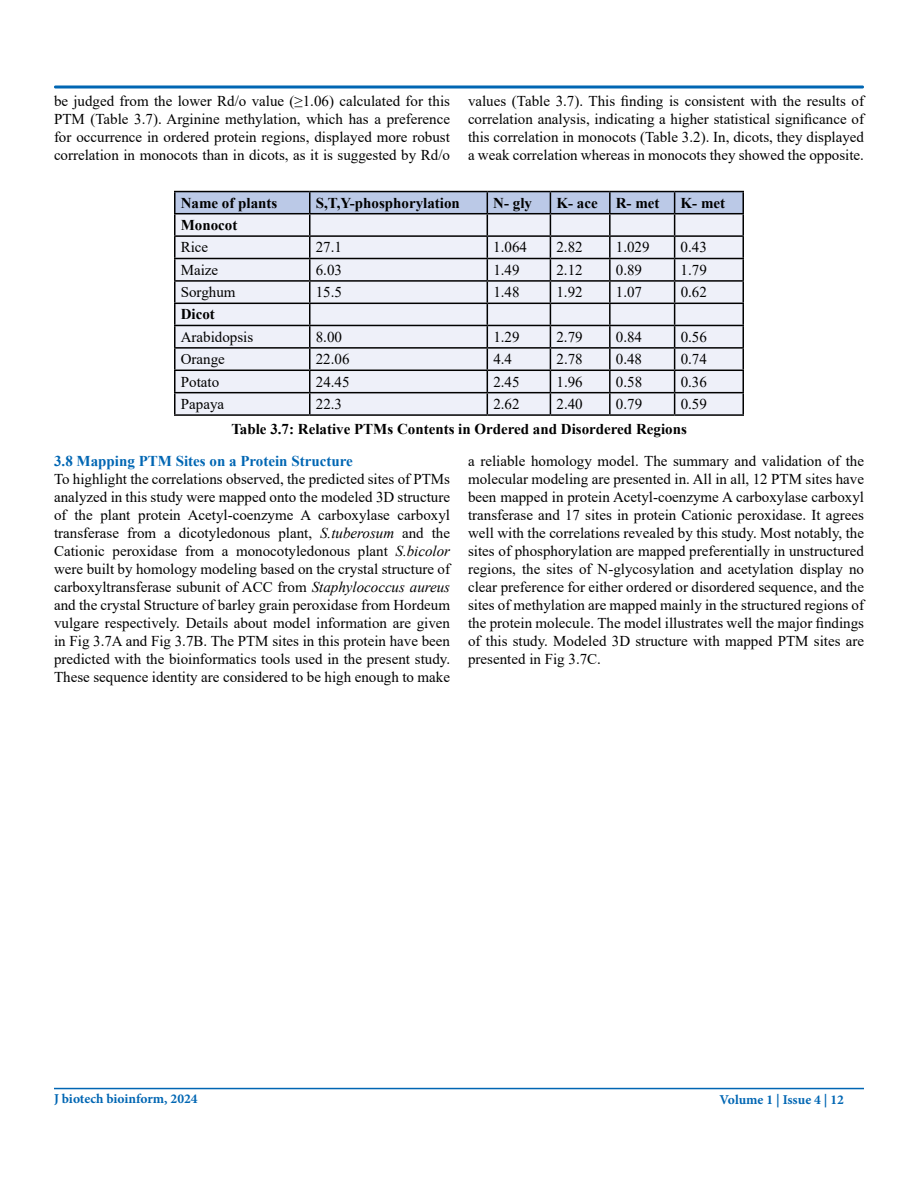
<style>
.page{position:relative;width:918px;height:1188px;background:#fff}
.page>*{position:absolute;margin:0;border:0;box-sizing:border-box;transform-origin:0 0}
.t1{font:15px/18px "Times New Roman";color:#000;text-align:justify}
.t2{font:700 15px "Times New Roman";color:#000}
.t3{font:700 15px "Times New Roman";color:#0066b3}
.t4{font:700 13.5px "Minion Pro";color:#0066b3}
.s1{font-style:italic}
</style>
<div class="page">
<hr style="left:54px;top:1088px;width:810px;height:1px;background:#0066b3">
<div style="left:54px;top:86px;width:810px;height:2px;border:2px solid #0066b3"></div>
<hr style="left:174px;top:191px;width:136px;height:1px;background:#000">
<hr style="left:174px;top:192px;width:2px;height:21px;background:#000">
<hr style="left:310px;top:191px;width:177px;height:1px;background:#000">
<hr style="left:487px;top:191px;width:63px;height:1px;background:#000">
<hr style="left:550px;top:191px;width:60px;height:1px;background:#000">
<hr style="left:610px;top:191px;width:65px;height:1px;background:#000">
<hr style="left:675px;top:191px;width:69px;height:1px;background:#000">
<hr style="left:742px;top:192px;width:2px;height:21px;background:#000">
<hr style="left:174px;top:213px;width:136px;height:1px;background:#000">
<hr style="left:174px;top:214px;width:2px;height:21px;background:#000">
<hr style="left:675px;top:213px;width:69px;height:1px;background:#000">
<hr style="left:742px;top:214px;width:2px;height:21px;background:#000">
<hr style="left:174px;top:235px;width:136px;height:2px;background:#000">
<hr style="left:174px;top:237px;width:2px;height:21px;background:#000">
<hr style="left:675px;top:235px;width:69px;height:2px;background:#000">
<hr style="left:742px;top:237px;width:2px;height:21px;background:#000">
<hr style="left:174px;top:258px;width:136px;height:1px;background:#000">
<hr style="left:174px;top:259px;width:2px;height:21px;background:#000">
<hr style="left:675px;top:258px;width:69px;height:1px;background:#000">
<hr style="left:742px;top:259px;width:2px;height:21px;background:#000">
<hr style="left:174px;top:280px;width:136px;height:2px;background:#000">
<hr style="left:174px;top:282px;width:2px;height:21px;background:#000">
<hr style="left:675px;top:280px;width:69px;height:2px;background:#000">
<hr style="left:742px;top:282px;width:2px;height:21px;background:#000">
<hr style="left:174px;top:303px;width:136px;height:1px;background:#000">
<hr style="left:174px;top:304px;width:2px;height:21px;background:#000">
<hr style="left:675px;top:303px;width:69px;height:1px;background:#000">
<hr style="left:742px;top:304px;width:2px;height:21px;background:#000">
<hr style="left:174px;top:325px;width:136px;height:1px;background:#000">
<hr style="left:174px;top:326px;width:2px;height:21px;background:#000">
<hr style="left:675px;top:325px;width:69px;height:1px;background:#000">
<hr style="left:742px;top:326px;width:2px;height:21px;background:#000">
<hr style="left:174px;top:347px;width:136px;height:2px;background:#000">
<hr style="left:174px;top:349px;width:2px;height:21px;background:#000">
<hr style="left:675px;top:347px;width:69px;height:2px;background:#000">
<hr style="left:742px;top:349px;width:2px;height:21px;background:#000">
<hr style="left:174px;top:370px;width:136px;height:1px;background:#000">
<hr style="left:174px;top:371px;width:2px;height:21px;background:#000">
<hr style="left:675px;top:370px;width:69px;height:1px;background:#000">
<hr style="left:742px;top:371px;width:2px;height:21px;background:#000">
<hr style="left:174px;top:392px;width:136px;height:1px;background:#000">
<hr style="left:174px;top:393px;width:2px;height:21px;background:#000">
<hr style="left:675px;top:392px;width:69px;height:1px;background:#000">
<svg style="left:175px;top:192px;width:568px;height:222px;background:#d7d9e4"></svg>
<hr style="left:742px;top:393px;width:2px;height:21px;background:#000">
<hr style="left:174px;top:414px;width:136px;height:2px;background:#000">
<hr style="left:310px;top:414px;width:177px;height:2px;background:#000">
<hr style="left:487px;top:414px;width:63px;height:2px;background:#000">
<hr style="left:550px;top:414px;width:60px;height:2px;background:#000">
<hr style="left:610px;top:414px;width:65px;height:2px;background:#000">
<hr style="left:675px;top:414px;width:69px;height:2px;background:#000">
<p class="t1" style="left:54px;top:91px;width:398px">be judged from the lower Rd/o value (≥1.06) calculated for this PTM (Table 3.7). Arginine methylation, which has a preference for occurrence in ordered protein regions, displayed more robust correlation in monocots than in dicots, as it is suggested by Rd/o</p>
<p class="t1" style="left:468px;top:91px;width:398px">values (Table 3.7). This finding is consistent with the results of correlation analysis, indicating a higher statistical significance of this correlation in monocots (Table 3.2). In, dicots, they displayed a weak correlation whereas in monocots they showed the opposite.</p>
<p class="t2" style="left:181px;top:192px;width:98px">Name of plants</p>
<p class="t2" style="left:316px;top:192px;width:146px">S,T,Y-phosphorylation</p>
<p class="t2" style="left:493px;top:192px;width:40px">N- gly</p>
<p class="t2" style="left:556px;top:192px;width:105px">K- ace R- met</p>
<p class="t2" style="left:681px;top:192px;width:46px">K- met</p>
<p class="t2" style="left:181px;top:214px;width:58px">Monocot</p>
<p class="t1" style="left:181px;top:238px;width:29px">Rice</p>
<p class="t1" style="left:316px;top:238px;width:28px">27.1</p>
<p class="t1" style="left:493px;top:238px;width:35px">1.064</p>
<p class="t1" style="left:556px;top:238px;width:28px">2.82</p>
<p class="t1" style="left:616px;top:238px;width:35px">1.029</p>
<p class="t1" style="left:681px;top:238px;width:28px">0.43</p>
<p class="t1" style="left:181px;top:260px;width:39px">Maize</p>
<p class="t1" style="left:316px;top:260px;width:28px">6.03</p>
<p class="t1" style="left:493px;top:260px;width:28px">1.49</p>
<p class="t1" style="left:556px;top:260px;width:28px">2.12</p>
<p class="t1" style="left:616px;top:260px;width:28px">0.89</p>
<p class="t1" style="left:681px;top:260px;width:28px">1.79</p>
<p class="t1" style="left:181px;top:283px;width:56px">Sorghum</p>
<p class="t1" style="left:316px;top:283px;width:28px">15.5</p>
<p class="t1" style="left:493px;top:283px;width:28px">1.48</p>
<p class="t1" style="left:556px;top:283px;width:28px">1.92</p>
<p class="t1" style="left:616px;top:283px;width:28px">1.07</p>
<p class="t1" style="left:681px;top:283px;width:28px">0.62</p>
<p class="t2" style="left:181px;top:304px;width:36px">Dicot</p>
<p class="t1" style="left:181px;top:327px;width:74px">Arabidopsis</p>
<p class="t1" style="left:316px;top:327px;width:28px">8.00</p>
<p class="t1" style="left:493px;top:327px;width:28px">1.29</p>
<p class="t1" style="left:556px;top:327px;width:28px">2.79</p>
<p class="t1" style="left:616px;top:327px;width:28px">0.84</p>
<p class="t1" style="left:681px;top:327px;width:28px">0.56</p>
<p class="t1" style="left:181px;top:350px;width:46px">Orange</p>
<p class="t1" style="left:316px;top:350px;width:35px">22.06</p>
<p class="t1" style="left:493px;top:350px;width:20px">4.4</p>
<p class="t1" style="left:557px;top:350px;width:28px">2.78</p>
<p class="t1" style="left:616px;top:350px;width:28px">0.48</p>
<p class="t1" style="left:681px;top:350px;width:28px">0.74</p>
<p class="t1" style="left:181px;top:372px;width:40px">Potato</p>
<p class="t1" style="left:316px;top:372px;width:35px">24.45</p>
<p class="t1" style="left:493px;top:372px;width:28px">2.45</p>
<p class="t1" style="left:557px;top:372px;width:28px">1.96</p>
<p class="t1" style="left:616px;top:372px;width:28px">0.58</p>
<p class="t1" style="left:681px;top:372px;width:28px">0.36</p>
<p class="t1" style="left:181px;top:395px;width:45px">Papaya</p>
<p class="t1" style="left:316px;top:395px;width:28px">22.3</p>
<p class="t1" style="left:493px;top:395px;width:28px">2.62</p>
<p class="t1" style="left:557px;top:395px;width:28px">2.40</p>
<p class="t1" style="left:616px;top:395px;width:28px">0.79</p>
<p class="t1" style="left:681px;top:395px;width:28px">0.59</p>
<p class="t2" style="left:231px;top:418px;width:457px">Table 3.7: Relative PTMs Contents in Ordered and Disordered Regions</p>
<p class="t3" style="left:54px;top:450px;width:300px">3.8 Mapping PTM Sites on a Protein Structure</p>
<p class="t1" style="left:54px;top:469px;width:398px">To highlight the correlations observed, the predicted sites of PTMs analyzed in this study were mapped onto the modeled 3D structure of the plant protein Acetyl-coenzyme A carboxylase carboxyl transferase from a dicotyledonous plant, <span class="s1">S.tuberosum</span> and the Cationic peroxidase from a monocotyledonous plant <span class="s1">S.bicolor </span>were built by homology modeling based on the crystal structure of carboxyltransferase subunit of ACC from <span class="s1">Staphylococcus aureus </span>and the crystal Structure of barley grain peroxidase from Hordeum vulgare respectively. Details about model information are given in Fig 3.7A and Fig 3.7B. The PTM sites in this protein have been predicted with the bioinformatics tools used in the present study.<br>These sequence identity are considered to be high enough to make</p>
<p class="t1" style="left:468px;top:451px;width:398px">a reliable homology model. The summary and validation of the molecular modeling are presented in. All in all, 12 PTM sites have been mapped in protein Acetyl-coenzyme A carboxylase carboxyl transferase and 17 sites in protein Cationic peroxidase. It agrees well with the correlations revealed by this study. Most notably, the sites of phosphorylation are mapped preferentially in unstructured regions, the sites of N-glycosylation and acetylation display no clear preference for either ordered or disordered sequence, and the sites of methylation are mapped mainly in the structured regions of the protein molecule. The model illustrates well the major findings of this study. Modeled 3D structure with mapped PTM sites are presented in Fig 3.7C.</p>
<p class="t4" style="left:54px;top:1089px;width:145px">J biotech bioinform, 2024</p>
<p class="t4" style="left:720px;top:1090px;width:126px">Volume 1 | Issue 4 | 12</p>
</div>
